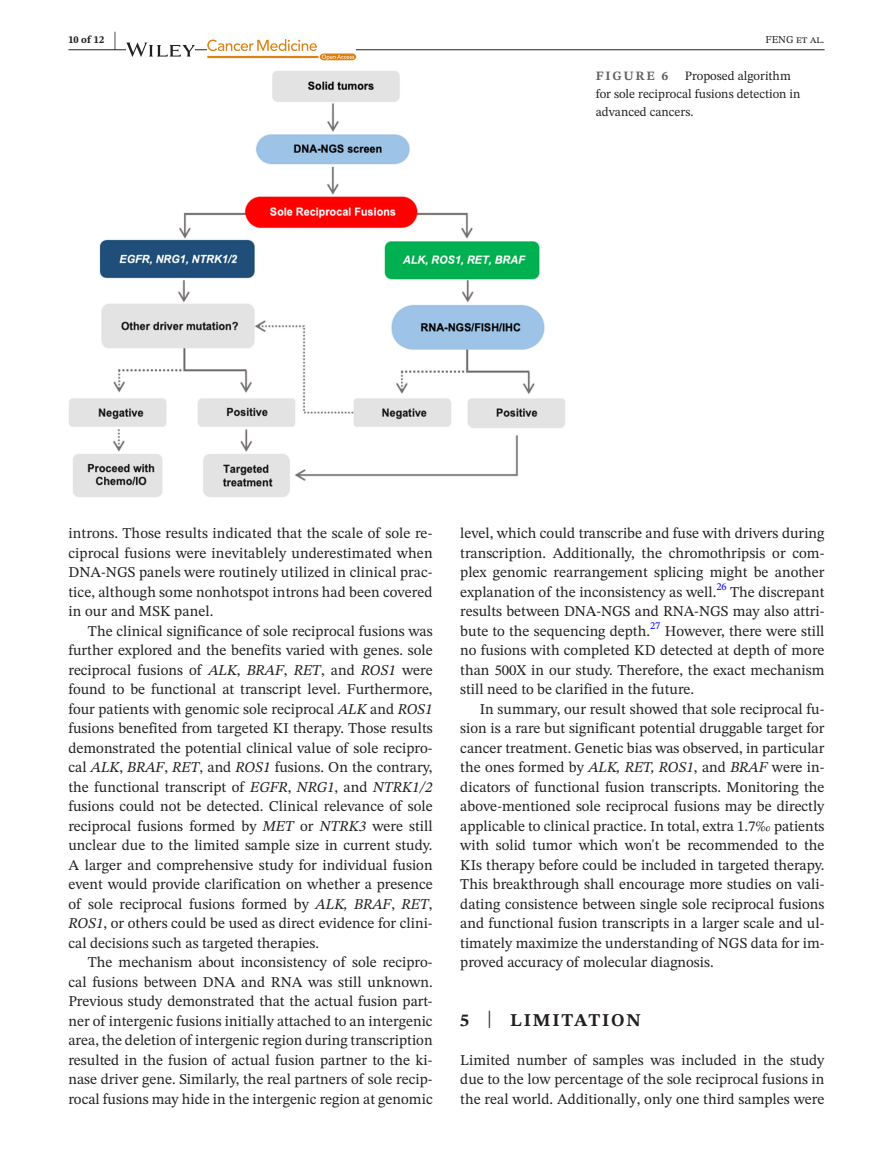
<style>
.page{position:relative;width:893px;height:1174px;background:#fff}
.page>*{position:absolute;margin:0;border:0;box-sizing:border-box;transform-origin:0 0}
.t1{font:700 18px "STIX Two Text";letter-spacing:.1em;color:#231f20}
.t2{font:15px/19.5px "STIX Two Text";color:#231f20;text-align:justify}
.t3{font:12.75px/18px "STIX Two Text";color:#231f20}
.t4{font:700 12.75px "STIX Two Text";letter-spacing:.14em;color:#636366}
.t5{font:10.5px "STIX Two Text";color:#231f20}
.t6{font:700 10.5px "STIX Two Text";color:#231f20}
.t7{font:10.5px "STIX Two Text";color:#00f}
.s1{font-size:21px}
.s2{font-style:italic}
.s3{font-weight:400;font-size:23.7px}
</style>
<div class="page">
<hr style="left:68px;top:49px;width:756px;height:1px;background:#231f20">
<svg style="left:126px;top:43px;width:69px;height:14px"></svg>
<svg style="left:207px;top:39px;width:149px;height:21px"></svg>
<img style="left:69px;top:71px;width:496px;height:426px">
<p class="t6" style="left:68px;top:32px;width:50px">10 of 12 <span class="s1">|</span></p>
<p class="t5" style="left:765px;top:32px;width:60px">FENG et al.</p>
<p class="t3" style="left:596px;top:66px;width:206px;text-indent:89px">Proposed algorithm for sole reciprocal fusions detection in advanced cancers.</p>
<p class="t4" style="left:596px;top:66px;width:74px">FIGURE 6</p>
<p class="t2" style="left:68px;top:523px;width:366px">introns. Those results indicated that the scale of sole re&shy;ciprocal fusions were inevitablely underestimated when DNA-NGS panels were routinely utilized in clinical prac&shy;tice, although some nonhotspot introns had been covered in our and MSK panel.</p>
<p class="t2" style="left:68px;top:621px;width:366px;text-indent:20px">The clinical significance of sole reciprocal fusions was further explored and the benefits varied with genes. sole reciprocal fusions of <span class="s2">ALK</span>, <span class="s2">BRAF</span>, <span class="s2">RET</span>, and <span class="s2">ROS1</span> were found to be functional at transcript level. Furthermore, four patients with genomic sole reciprocal <span class="s2">ALK</span> and <span class="s2">ROS1 </span>fusions benefited from targeted KI therapy. Those results demonstrated the potential clinical value of sole recipro&shy;cal <span class="s2">ALK</span>, <span class="s2">BRAF</span>, <span class="s2">RET</span>, and <span class="s2">ROS1</span> fusions. On the contrary, the functional transcript of <span class="s2">EGFR</span>, <span class="s2">NRG1</span>, and <span class="s2">NTRK1/2 </span>fusions could not be detected. Clinical relevance of sole reciprocal fusions formed by <span class="s2">MET</span> or <span class="s2">NTRK3</span> were still unclear due to the limited sample size in current study.<br>A larger and comprehensive study for individual fusion event would provide clarification on whether a presence of sole reciprocal fusions formed by <span class="s2">ALK, BRAF</span>, <span class="s2">RET</span>, <span class="s2">ROS1</span>, or others could be used as direct evidence for clini&shy;cal decisions such as targeted therapies.</p>
<p class="t2" style="left:68px;top:952px;width:366px;text-indent:20px">The mechanism about inconsistency of sole recipro&shy;cal fusions between DNA and RNA was still unknown.<br>Previous study demonstrated that the actual fusion part&shy;ner of intergenic fusions initially attached to an intergenic area, the deletion of intergenic region during transcription resulted in the fusion of actual fusion partner to the ki&shy;nase driver gene. Similarly, the real partners of sole recip&shy;rocal fusions may hide in the intergenic region at genomic</p>
<p class="t2" style="left:460px;top:523px;width:366px">level, which could transcribe and fuse with drivers during transcription. Additionally, the chromothripsis or com&shy;plex genomic rearrangement splicing might be another explanation of the inconsistency as well.<sup>26</sup> The discrepant results between DNA-NGS and RNA-NGS may also attri&shy;bute to the sequencing depth.</p>
<p class="t7" style="left:650px;top:618px;width:12px">27</p>
<p class="t2" style="left:460px;top:621px;width:366px;text-indent:204px">However, there were still no fusions with completed KD detected at depth of more than 500X in our study. Therefore, the exact mechanism still need to be clarified in the future.</p>
<p class="t2" style="left:460px;top:699px;width:366px;text-indent:20px">In summary, our result showed that sole reciprocal fu&shy;sion is a rare but significant potential druggable target for cancer treatment. Genetic bias was observed, in particular the ones formed by <span class="s2">ALK, RET, ROS1</span>, and <span class="s2">BRAF</span> were in&shy;dicators of functional fusion transcripts. Monitoring the above-mentioned sole reciprocal fusions may be directly applicable to clinical practice. In total, extra 1.7‰ patients with solid tumor which won't be recommended to the KIs therapy before could be included in targeted therapy.<br>This breakthrough shall encourage more studies on vali&shy;dating consistence between single sole reciprocal fusions and functional fusion transcripts in a larger scale and ul&shy;timately maximize the understanding of NGS data for im&shy;proved accuracy of molecular diagnosis.</p>
<p class="t1" style="left:460px;top:1007px;width:182px">5 <span class="s3">|</span> LIMITATION</p>
<p class="t2" style="left:460px;top:1050px;width:366px">Limited number of samples was included in the study due to the low percentage of the sole reciprocal fusions in the real world. Additionally, only one third samples were</p>
</div>
